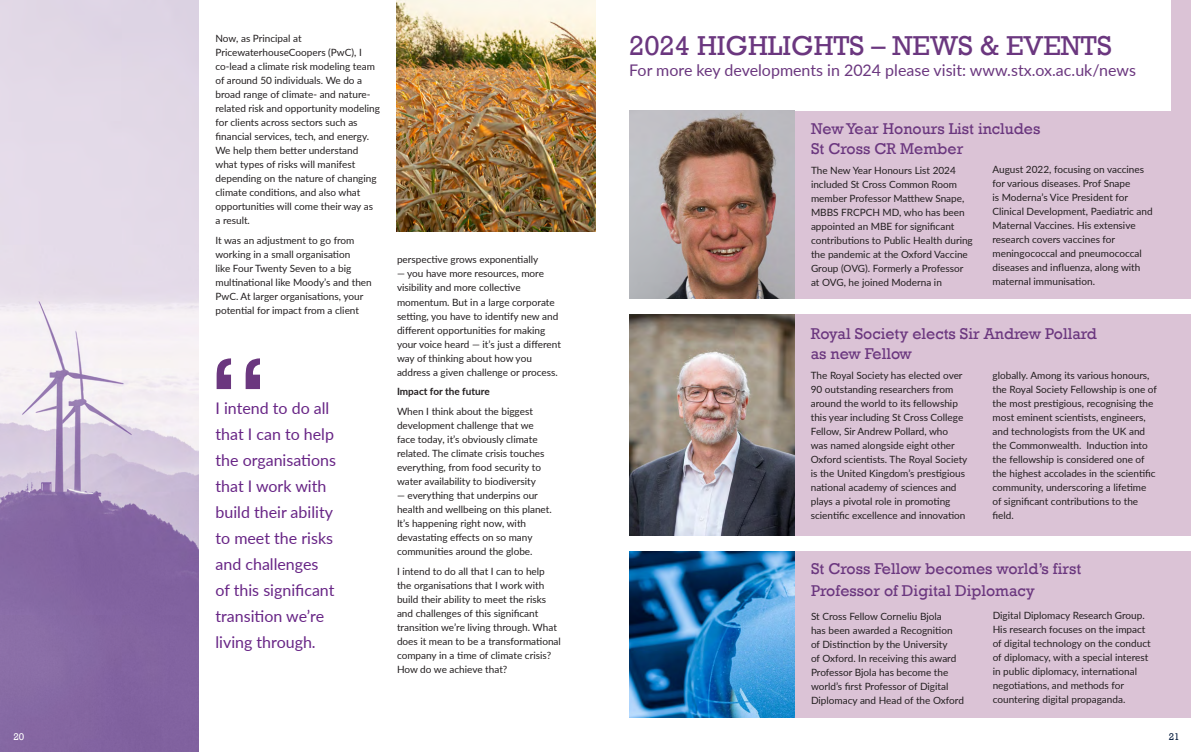
<style>
.page{position:relative;width:1191px;height:752px;background:#fff}
.page>*{position:absolute;margin:0;border:0;box-sizing:border-box;transform-origin:0 0}
.HEADER_Blue{font:120px "Rockwell";color:#6b377f}
.HEADER_purple{font:28px "Rockwell";color:#6b377f}
.Large_quote{font:16px/26px "Lato";color:#682586}
.Sub_header{font:16px/20px "Rockwell";color:#6b377f}
.Large_quote-2{font:16px "Lato";color:#6b377f}
.Sub_header-2{font:16px "Rockwell";color:#091e40}
.Body_Copy{font:10px/14px "Lato";color:#231f20}
.Body_Copy-2{font:700 10px "Lato";color:#231f20}
.t1{font:10px "Rockwell";color:#fff}
.t2{font:10px "Rockwell";color:#091e40}
</style>
<div class="page">
<div style="left:780px;top:314px;width:411px;height:221px;background:#dbc3d6"></div>
<img style="left:629px;top:314px;width:165px;height:221px">
<div style="left:780px;top:550px;width:411px;height:167px;background:#dbc3d6"></div>
<img style="left:629px;top:550px;width:165px;height:167px">
<div style="left:776px;top:111px;width:415px;height:187px;background:#dbc3d6"></div>
<img style="left:629px;top:111px;width:165px;height:187px">
<img style="left:0;top:0;width:198px;height:751px">
<img style="left:397px;top:0;width:198px;height:231px">
<div style="left:1171px;top:0;width:20px;height:114px;background:#dbc3d6"></div>
<p class="Body_Copy" style="left:215px;top:31px;width:166px">Now, as Principal at<br>PricewaterhouseCoopers (PwC), I co-lead a climate risk modeling team of around 50 individuals. We do a broad range of climate- and nature&shy;related risk and opportunity modeling for clients across sectors such as financial services, tech, and energy.<br>We help them better understand what types of risks will manifest depending on the nature of changing climate conditions, and also what opportunities will come their way as a result.</p>
<p class="Body_Copy" style="left:215px;top:233px;width:158px">It was an adjustment to go from working in a small organisation<br>like Four Twenty Seven to a big multinational like Moody’s and then<br>PwC. At larger organisations, your potential for impact from a client</p>
<p class="HEADER_Blue" style="left:207px;top:330px;width:64px">“</p>
<p class="Large_quote" style="left:215px;top:394px;width:122px">I intend to do all that I can to help the organisations that I work with build their ability to meet the risks and challenges of this significant transition we’re living through.</p>
<p class="Body_Copy" style="left:397px;top:252px;width:143px">perspective grows exponentially</p>
<p class="Body_Copy" style="left:397px;top:266px;width:165px">— you have more resources, more visibility and more collective momentum. But in a large corporate setting, you have to identify new and different opportunities for making your voice heard — it’s just a different way of thinking about how you address a given challenge or process.</p>
<p class="Body_Copy-2" style="left:397px;top:384px;width:94px">Impact for the future</p>
<p class="Body_Copy" style="left:397px;top:403px;width:149px">When I think about the biggest development challenge that we face today, it’s obviously climate related. The climate crisis touches everything, from food security to water availability to biodiversity</p>
<p class="Body_Copy" style="left:397px;top:487px;width:156px">— everything that underpins our health and wellbeing on this planet.<br>It’s happening right now, with devastating effects on so many communities around the globe.</p>
<p class="Body_Copy" style="left:397px;top:563px;width:165px">I intend to do all that I can to help the organisations that I work with build their ability to meet the risks and challenges of this significant transition we’re living through. What does it mean to be a transformational company in a time of climate crisis?<br>How do we achieve that?</p>
<p class="HEADER_purple" style="left:629px;top:30px;width:484px">2024 HIGHLIGHTS – NEWS &amp; EVENTS</p>
<p class="Large_quote-2" style="left:629px;top:59px;width:508px">For more key developments in 2024 please visit: www.stx.ox.ac.uk/news</p>
<p class="Sub_header" style="left:811px;top:119px;width:231px">New Year Honours List includes<br>St Cross CR Member</p>
<p class="Body_Copy" style="left:992px;top:162px;width:162px">August 2022, focusing on vaccines for various diseases. Prof Snape<br>is Moderna’s Vice President for<br>Clinical Development, Paediatric and<br>Maternal Vaccines. His extensive research covers vaccines for meningococcal and pneumococcal diseases and influenza, along with maternal immunisation.</p>
<p class="Body_Copy" style="left:811px;top:163px;width:163px">The New Year Honours List 2024 included St Cross Common Room member Professor Matthew Snape,<br>MBBS FRCPCH MD, who has been appointed an MBE for significant contributions to Public Health during the pandemic at the Oxford Vaccine<br>Group (OVG). Formerly a Professor at OVG, he joined Moderna in</p>
<p class="Sub_header" style="left:810px;top:323px;width:288px">Royal Society elects Sir Andrew Pollard as new Fellow</p>
<p class="Body_Copy" style="left:992px;top:368px;width:166px">globally. Among its various honours, the Royal Society Fellowship is one of the most prestigious, recognising the most eminent scientists, engineers, and technologists from the UK and the Commonwealth. Induction into the fellowship is considered one of the highest accolades in the scientific community, underscoring a lifetime of significant contributions to the field.</p>
<p class="Body_Copy" style="left:810px;top:368px;width:158px">The Royal Society has elected over 90 outstanding researchers from around the world to its fellowship this year including St Cross College Fellow, Sir Andrew Pollard, who was named alongside eight other Oxford scientists. The Royal Society is the United Kingdom’s prestigious national academy of sciences and plays a pivotal role in promoting scientific excellence and innovation</p>
<p class="Sub_header" style="left:811px;top:557px;width:272px;line-height:22px">St Cross Fellow becomes world’s first<br>Professor of Digital Diplomacy</p>
<p class="Body_Copy" style="left:992px;top:607px;width:159px">Digital Diplomacy Research Group.<br>His research focuses on the impact of digital technology on the conduct of diplomacy, with a special interest in public diplomacy, international negotiations, and methods for countering digital propaganda.</p>
<p class="Body_Copy" style="left:811px;top:608px;width:154px">St Cross Fellow Corneliu Bjola<br>has been awarded a Recognition of Distinction by the University<br>of Oxford. In receiving this award<br>Professor Bjola has become the world’s first Professor of Digital<br>Diplomacy and Head of the Oxford</p>
<p class="Sub_header-2" style="left:814px;top:614px;width:232px">oditis et perferest eniscium acil</p>
<p class="t1" style="left:14px;top:730px;width:12px">20</p>
<p class="t2" style="left:1168px;top:730px;width:12px">21</p>
</div>
